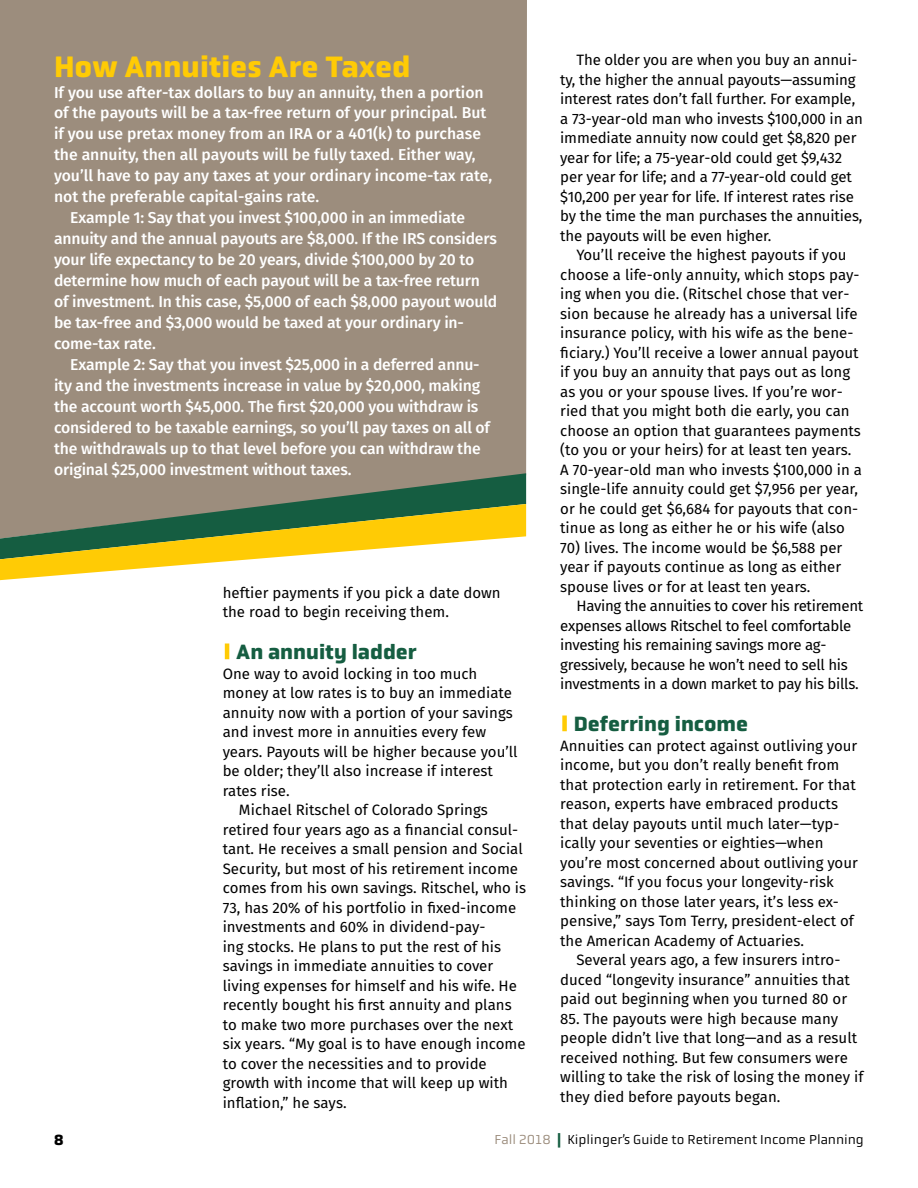
<style>
.page{position:relative;width:918px;height:1188px;background:#fff}
.page>*{position:absolute;margin:0;border:0;box-sizing:border-box;transform-origin:0 0}
.t1{font:700 30px "Obvia";color:#ffcb05}
.t2{font:700 21px "Obvia";color:#155d41}
.t3{font:500 15.75px "Fira Sans";letter-spacing:-.01em;color:#fff}
.t4{font:15px/19.5px "Fira Sans";color:#000}
.t5{font:15px/19.5px "Fira Sans";letter-spacing:-.02em;color:#000}
.t6{font:700 15px "Obvia";color:#000}
.t7{font:13.5px "Obvia";color:#000}
.s1{color:#9c8d7d}
.s2{font-weight:900;color:#155d41}
</style>
<div class="page">
<div style="left:0;top:0;width:527px;height:537px;background:#9c8d7d"></div>
<svg style="left:0;top:473px;width:526px;height:31px;background:#7c816f"></svg>
<svg style="left:0;top:504px;width:526px;height:76px"></svg>
<hr style="left:225px;top:644px;width:4px;height:15px;background:#ffcb05">
<div style="left:562px;top:716px;width:5px;height:15px;background:#ffcb05"></div>
<h1 class="t1" style="left:54px;top:48px;width:358px">How Annuities Are Taxed</h1>
<p class="t3" style="left:54px;top:81px;width:431px">If you use after-tax dollars to buy an annuity, then a portion</p>
<p class="t3" style="left:54px;top:102px;width:434px">of the payouts will be a tax-free return of your principal. But</p>
<p class="t3" style="left:54px;top:123px;width:429px">if you use pretax money from an IRA or a 401(k) to purchase</p>
<p class="t3" style="left:54px;top:144px;width:423px">the annuity, then all payouts will be fully taxed. Either way,</p>
<p class="t3" style="left:54px;top:165px;width:440px">you’ll have to pay any taxes at your ordinary income-tax rate,</p>
<p class="t3" style="left:54px;top:186px;width:267px">not the preferable capital-gains rate.</p>
<p class="t3" style="left:70px;top:207px;width:397px">Example 1: Say that you invest $100,000 in an immediate</p>
<p class="t3" style="left:54px;top:228px;width:444px">annuity and the annual payouts are $8,000. If the IRS considers</p>
<p class="t3" style="left:54px;top:249px;width:422px">your life expectancy to be 20 years, divide $100,000 by 20 to</p>
<p class="t3" style="left:54px;top:270px;width:428px">determine how much of each payout will be a tax-free return</p>
<p class="t3" style="left:54px;top:291px;width:445px">of investment. In this case, $5,000 of each $8,000 payout would</p>
<p class="t3" style="left:54px;top:312px;width:412px">be tax-free and $3,000 would be taxed at your ordinary in-</p>
<p class="t3" style="left:54px;top:333px;width:103px">come-tax rate.</p>
<p class="t3" style="left:70px;top:354px;width:411px">Example 2: Say that you invest $25,000 in a deferred annu-</p>
<p class="t3" style="left:54px;top:375px;width:428px">ity and the investments increase in value by $20,000, making</p>
<p class="t3" style="left:54px;top:396px;width:426px">the account worth $45,000. The first $20,000 you withdraw is</p>
<p class="t3" style="left:54px;top:417px;width:438px">considered to be taxable earnings, so you’ll pay taxes on all of</p>
<p class="t3" style="left:54px;top:438px;width:428px">the withdrawals up to that level before you can withdraw the</p>
<p class="t3" style="left:54px;top:459px;width:299px">original $25,000 investment without taxes.</p>
<p class="t4" style="left:223px;top:583px;width:279px">heftier payments if you pick a date down the road to begin receiving them.</p>
<h2 class="t2" style="left:236px;top:639px;width:182px">An annuity ladder</h2>
<p class="t4" style="left:223px;top:664px;width:256px">One way to avoid locking in too much</p>
<p class="t4" style="left:223px;top:683px;width:291px">money at low rates is to buy an immediate</p>
<p class="t4" style="left:223px;top:703px;width:292px">annuity now with a portion of your savings</p>
<p class="t4" style="left:223px;top:722px;width:265px">and invest more in annuities every few</p>
<p class="t4" style="left:223px;top:742px;width:296px">years. Payouts will be higher because you’ll</p>
<p class="t4" style="left:223px;top:761px;width:272px">be older; they’ll also increase if interest</p>
<p class="t4" style="left:223px;top:781px;width:69px">rates rise.</p>
<p class="t4" style="left:239px;top:800px;width:250px">Michael Ritschel of Colorado Springs</p>
<p class="t4" style="left:223px;top:820px;width:297px">retired four years ago as a financial consul-</p>
<p class="t4" style="left:223px;top:839px;width:302px">tant. He receives a small pension and Social</p>
<p class="t4" style="left:223px;top:859px;width:297px">Security, but most of his retirement income</p>
<p class="t4" style="left:223px;top:878px;width:305px">comes from his own savings. Ritschel, who is</p>
<p class="t4" style="left:223px;top:898px;width:295px">73, has 20% of his portfolio in fixed-income</p>
<p class="t4" style="left:223px;top:917px;width:264px">investments and 60% in dividend-pay-</p>
<p class="t4" style="left:223px;top:937px;width:280px">ing stocks. He plans to put the rest of his</p>
<p class="t4" style="left:223px;top:956px;width:272px">savings in immediate annuities to cover</p>
<p class="t4" style="left:223px;top:976px;width:296px">living expenses for himself and his wife. He</p>
<p class="t4" style="left:223px;top:995px;width:290px">recently bought his first annuity and plans</p>
<p class="t4" style="left:223px;top:1015px;width:292px">to make two more purchases over the next</p>
<p class="t4" style="left:223px;top:1034px;width:304px">six years. “My goal is to have enough income</p>
<p class="t4" style="left:223px;top:1054px;width:266px">to cover the necessities and to provide</p>
<p class="t4" style="left:223px;top:1073px;width:287px">growth with income that will keep up with</p>
<p class="t4" style="left:223px;top:1093px;width:125px">inflation,” he says.</p>
<p class="t4" style="left:560px;top:50px;width:304px;text-indent:16px">The older you are when you buy an annui&shy;ty, the higher the annual payouts—assuming interest rates don’t fall further. For example, a 73-year-old man who invests $100,000 in an immediate annuity now could get $8,820 per year for life; a 75-year-old could get $9,432 per year for life; and a 77-year-old could get $10,200 per year for life. If interest rates rise by the time the man purchases the annuities, the payouts will be even higher.</p>
<p class="t4" style="left:560px;top:245px;width:303px;text-indent:16px">You’ll receive the highest payouts if you choose a life-only annuity, which stops pay&shy;ing when you die. (Ritschel chose that ver&shy;sion because he already has a universal life insurance policy, with his wife as the bene&shy;ficiary.) You’ll receive a lower annual payout if you buy an annuity that pays out as long as you or your spouse lives. If you’re wor&shy;ried that you might both die early, you can choose an option that guarantees payments (to you or your heirs) for at least ten years.<br>A 70-year-old man who invests $100,000 in a single-life annuity could get $7,956 per year, or he could get $6,684 for payouts that con&shy;tinue as long as either he or his wife (also</p>
<p class="t4" style="left:560px;top:538px;width:284px;text-align:justify">70) lives. The income would be $6,588 per year if payouts continue as long as either spouse lives or for at least ten years.</p>
<p class="t5" style="left:560px;top:596px;width:305px;text-indent:16px">Having the annuities to cover his retirement expenses allows Ritschel to feel comfortable investing his remaining savings more ag&shy;gressively, because he won’t need to sell his investments in a down market to pay his bills.</p>
<h2 class="t2" style="left:574px;top:711px;width:176px">Deferring income</h2>
<p class="t4" style="left:560px;top:736px;width:299px">Annuities can protect against outliving your income, but you don’t really benefit from that protection early in retirement. For that reason, experts have embraced products that delay payouts until much later—typ&shy;ically your seventies or eighties—when you’re most concerned about outliving your savings. “If you focus your longevity-risk thinking on those later years, it’s less ex&shy;pensive,” says Tom Terry, president-elect of the American Academy of Actuaries.</p>
<p class="t4" style="left:560px;top:950px;width:291px;text-align:center">Several years ago, a few insurers intro&shy;duced “longevity insurance” annuities that paid out beginning when you turned 80 or</p>
<p class="t4" style="left:560px;top:1009px;width:305px">85. The payouts were high because many people didn’t live that long—and as a result received nothing. But few consumers were willing to take the risk of losing the money if they died before payouts began.</p>
<p class="t6" style="left:54px;top:1131px;width:11px">8</p>
<p class="t7" style="left:494px;top:1132px;width:371px"><span class="s1">Fall 2018</span> <span class="s2">|</span> Kiplinger’s Guide to Retirement Income Planning</p>
</div>
